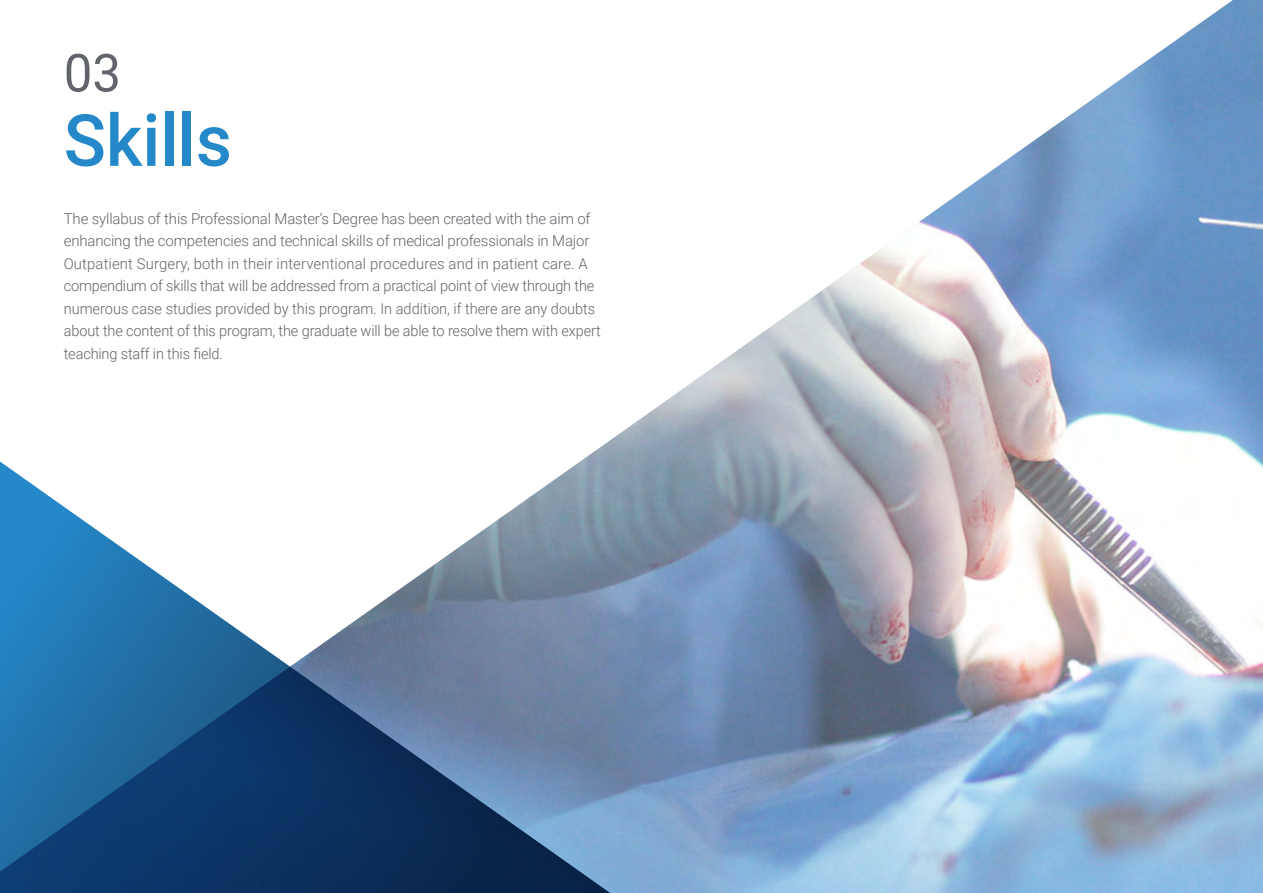
<style>
.page{position:relative;width:1263px;height:893px;background:#fff}
.page>*{position:absolute;margin:0;border:0;box-sizing:border-box;transform-origin:0 0}
.t1{font:500 72px "Roboto";color:#2488c9}
.t2{font:52.5px "Roboto";color:#61646a}
.t3{font:300 15px/22.5px "Roboto";letter-spacing:-.01em;color:#61646a}
</style>
<div class="page">
<img style="left:602px;top:0;width:661px;height:893px">
<svg style="left:0;top:446px;width:640px;height:447px"></svg>
<h2 class="t2" style="left:64px;top:36px;width:59px">03</h2>
<h1 class="t1" style="left:64px;top:90px;width:170px">Skills</h1>
<p class="t3" style="left:64px;top:207px;width:538px">The syllabus of this Professional Master’s Degree has been created with the aim of enhancing the competencies and technical skills of medical professionals in Major Outpatient Surgery, both in their interventional procedures and in patient care. A compendium of skills that will be addressed from a practical point of view through the numerous case studies provided by this program. In addition, if there are any doubts about the content of this program, the graduate will be able to resolve them with expert teaching staff in this field.</p>
</div>
